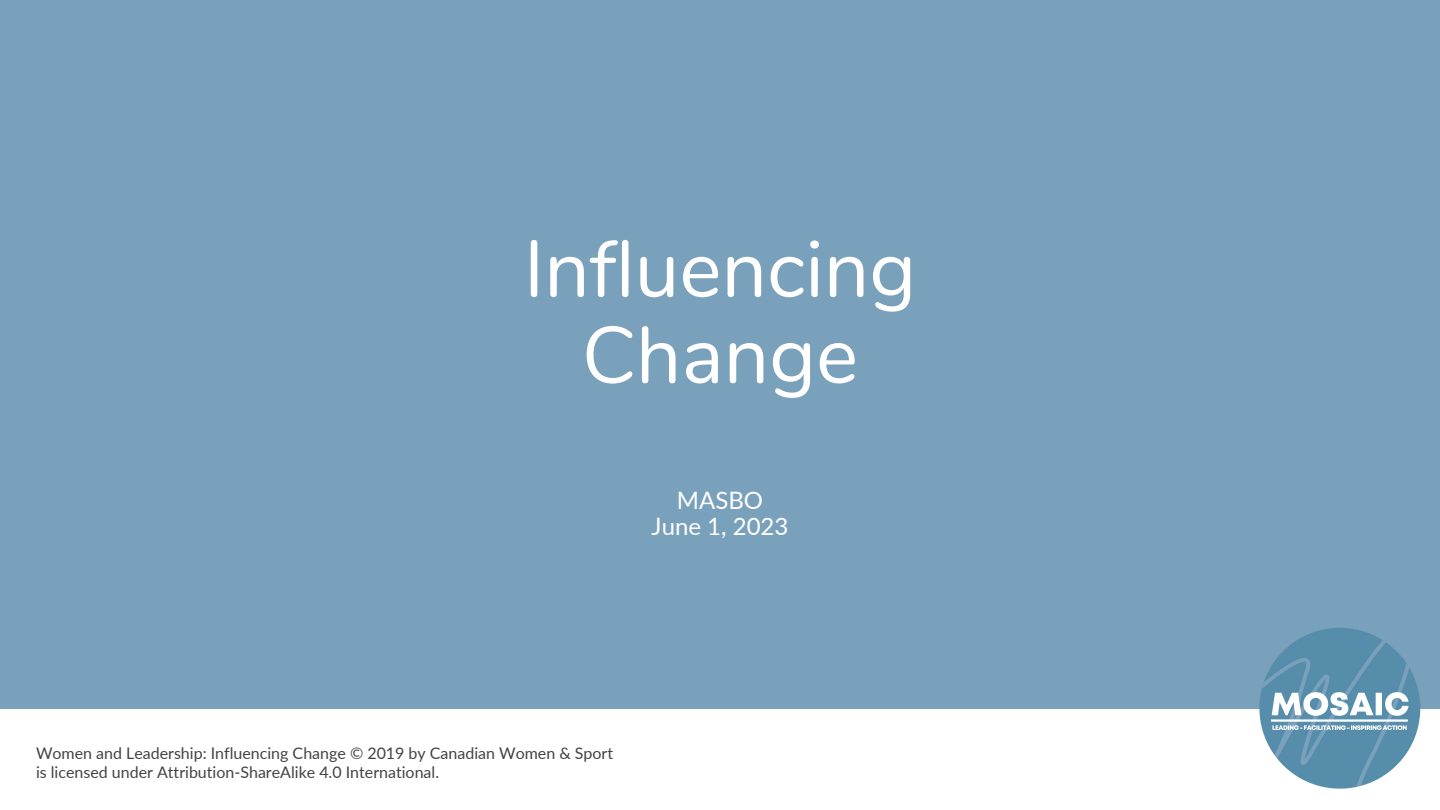
<style>
.page{position:relative;width:1440px;height:810px;background:#7aa1bb}
.page>*{position:absolute;margin:0;border:0;box-sizing:border-box;transform-origin:0 0}
.t1{font:80px "Nunito";color:#fff}
.t2{font:24px "Lato";color:#fff}
.t3{font:16px "Lato";color:#434343}
</style>
<div class="page">
<div style="left:0;top:709px;width:1440px;height:101px;background:#fff"></div>
<img style="left:1259px;top:627px;width:162px;height:162px">
<p class="t1" style="left:524px;top:216px;width:394px">Influencing</p>
<p class="t1" style="left:582px;top:302px;width:278px">Change</p>
<p class="t2" style="left:677px;top:486px;width:88px">MASBO</p>
<p class="t2" style="left:652px;top:511px;width:138px">June 1, 2023</p>
<p class="t3" style="left:36px;top:743px;width:579px">Women and Leadership: Influencing Change © 2019 by Canadian Women &amp; Sport</p>
<p class="t3" style="left:36px;top:762px;width:405px">is licensed under Attribution-ShareAlike 4.0 International.</p>
</div>
